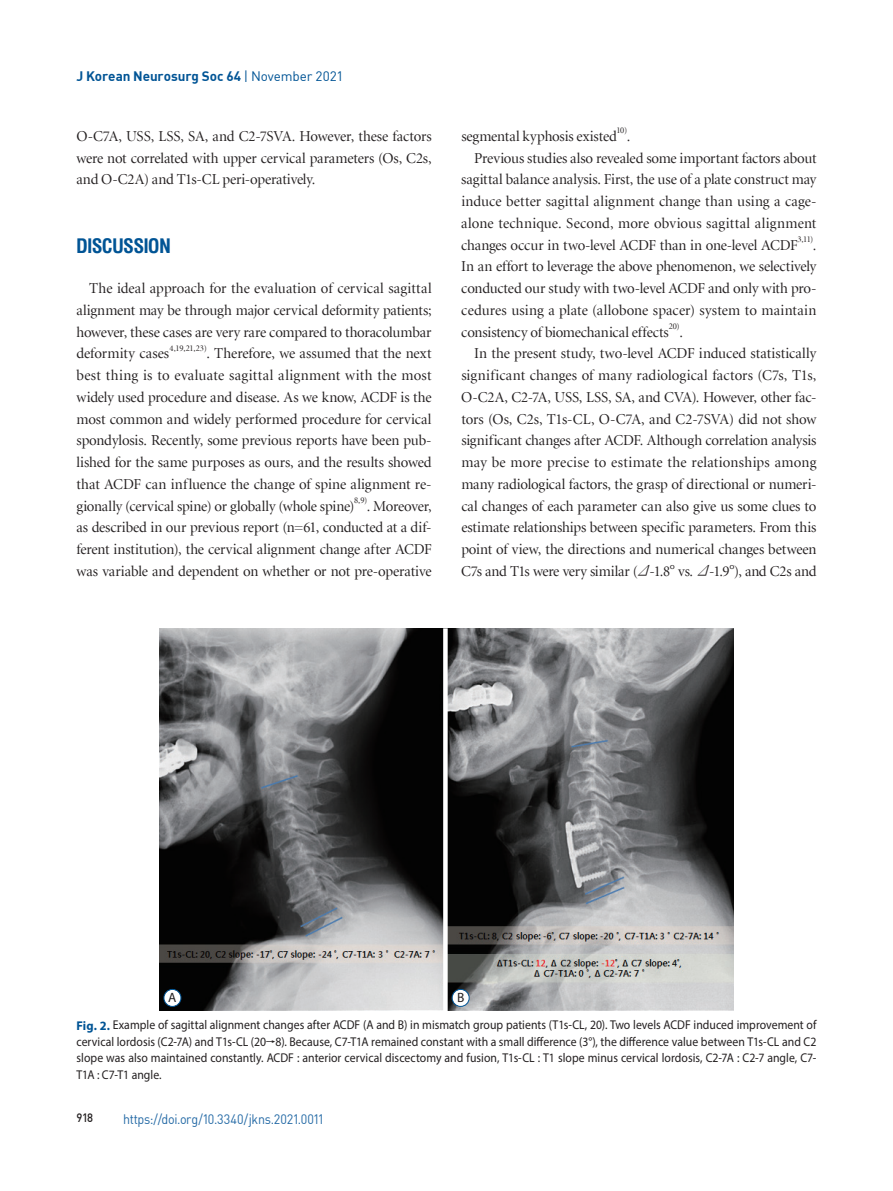
<style>
.page{position:relative;width:893px;height:1191px;background:#fff}
.page>*{position:absolute;margin:0;border:0;box-sizing:border-box;transform-origin:0 0}
.t1{font:700 condensed 19.5px "Helvetica";letter-spacing:-.045em;color:#005495}
.t2{font:15px/21.8px "Minion LT Display";letter-spacing:-.005em;color:#231f20;text-align:justify}
.t3{font:15px "Minion LT Display";letter-spacing:.015em;color:#231f20}
.t4{font:13.5px "DIN";letter-spacing:-.02em;color:#2369a5;scale:.93 1}
.t5{font:700 13.5px "DIN";letter-spacing:-.005em;color:#005495}
.t6{font:13.5px "Myriad Pro";color:#231f20}
.t7{font:12.75px/16.5px "Myriad Pro";color:#231f20;text-align:justify;scale:.92 1}
.t8{font:12px "Dinmed";color:#231f20;scale:.93 1}
.t9{font:8.7px "Minion LT Display";letter-spacing:-.025em;color:#231f20}
.s1{font-weight:400}
.s2{font-family:"Adobe Myungjo Std";font-weight:500}
.s3{font-weight:700;color:#005495}
.s4{font-family:"Ko Pub Dotum";font-weight:300;font-size:11.25px}
</style>
<div class="page">
<img style="left:159px;top:629px;width:574px;height:381px">
<div style="left:443px;top:628px;width:5px;height:383px;background:#fff"></div>
<div style="left:164px;top:989px;width:17px;height:17px;background:#fff;border-radius:50%"></div>
<div style="left:164px;top:989px;width:17px;height:17px;border:1px solid #005495;border-radius:50%"></div>
<div style="left:452px;top:989px;width:17px;height:17px;background:#fff;border-radius:50%"></div>
<div style="left:452px;top:989px;width:17px;height:17px;border:1px solid #005495;border-radius:50%"></div>
<p class="t5" style="left:76px;top:68px;width:269px">J Korean Neurosurg Soc 64 <span class="s1">| November 2021</span></p>
<p class="t2" style="left:76px;top:126px;width:357px">O-C7A, USS, LSS, SA, and C2-7SVA. However, these factors were not correlated with upper cervical parameters (Os, C2s, and O-C2A) and T1s-CL peri-operatively.</p>
<h1 class="t1" style="left:76px;top:233px;width:96px">DISCUSSION</h1>
<p class="t2" style="left:76px;top:278px;width:357px;text-indent:13px">The ideal approach for the evaluation of cervical sagittal alignment may be through major cervical deformity patients; however, these cases are very rare compared to thoracolumbar deformity cases</p>
<p class="t9" style="left:169px;top:344px;width:39px">4,19,21,23)</p>
<p class="t2" style="left:76px;top:343px;width:357px;text-indent:130px">. Therefore, we assumed that the next best thing is to evaluate sagittal alignment with the most widely used procedure and disease. As we know, ACDF is the most common and widely performed procedure for cervical spondylosis. Recently, some previous reports have been pub&shy;lished for the same purposes as ours, and the results showed that ACDF can influence the change of spine alignment re&shy;gionally (cervical spine) or globally (whole spine)</p>
<p class="t9" style="left:354px;top:496px;width:15px">8,9)</p>
<p class="t2" style="left:76px;top:495px;width:357px;text-indent:290px">. Moreover, as described in our previous report (n=61, conducted at a dif&shy;ferent institution), the cervical alignment change after ACDF was variable and dependent on whether or not pre-operative</p>
<p class="t2" style="left:461px;top:126px;width:157px">segmental kyphosis existed</p>
<p class="t9" style="left:616px;top:126px;width:12px">10)</p>
<p class="t2" style="left:627px;top:126px;width:5px">.</p>
<p class="t2" style="left:474px;top:147px;width:344px">Previous studies also revealed some important factors about</p>
<p class="t2" style="left:461px;top:169px;width:357px">sagittal balance analysis. First, the use of a plate construct may</p>
<p class="t2" style="left:461px;top:191px;width:357px">induce better sagittal alignment change than using a cage-</p>
<p class="t2" style="left:461px;top:213px;width:357px">alone technique. Second, more obvious sagittal alignment</p>
<p class="t2" style="left:461px;top:234px;width:338px">changes occur in two-level ACDF than in one-level ACDF</p>
<p class="t9" style="left:797px;top:235px;width:17px">3,11)</p>
<p class="t2" style="left:461px;top:234px;width:357px;text-indent:352px">.<br>In an effort to leverage the above phenomenon, we selectively conducted our study with two-level ACDF and only with pro&shy;cedures using a plate (allobone spacer) system to maintain consistency of biomechanical effects</p>
<p class="t9" style="left:669px;top:322px;width:13px">20)</p>
<p class="t2" style="left:679px;top:321px;width:5px">.</p>
<p class="t2" style="left:474px;top:343px;width:344px">In the present study, two-level ACDF induced statistically</p>
<p class="t2" style="left:461px;top:365px;width:357px">significant changes of many radiological factors (C7s, T1s,</p>
<p class="t2" style="left:461px;top:387px;width:357px">O-C2A, C2-7A, USS, LSS, SA, and CVA). However, other fac-</p>
<p class="t2" style="left:461px;top:408px;width:357px">tors (Os, C2s, T1s-CL, O-C7A, and C2-7SVA) did not show</p>
<p class="t2" style="left:461px;top:430px;width:357px">significant changes after ACDF. Although correlation analysis</p>
<p class="t3" style="left:461px;top:455px;width:357px">may be more precise to estimate the relationships among</p>
<p class="t2" style="left:461px;top:474px;width:357px">many radiological factors, the grasp of directional or numeri-</p>
<p class="t2" style="left:461px;top:495px;width:357px">cal changes of each parameter can also give us some clues to</p>
<p class="t2" style="left:461px;top:517px;width:357px">estimate relationships between specific parameters. From this</p>
<p class="t2" style="left:461px;top:539px;width:357px">point of view, the directions and numerical changes between</p>
<p class="t2" style="left:461px;top:561px;width:357px">C7s and T1s were very similar (<span class="s2">Δ</span>-1.8° vs. <span class="s2">Δ</span>-1.9°), and C2s and</p>
<p class="t6" style="left:168px;top:989px;width:10px">A</p>
<p class="t6" style="left:457px;top:989px;width:9px">B</p>
<p class="t7" style="left:77px;top:1016px;width:806px"><span class="s3">Fig. 2.</span> Example of sagittal alignment changes after ACDF (A and B) in mismatch group patients (T1s-CL, 20). Two levels ACDF induced improvement of cervical lordosis (C2-7A) and T1s-CL (20<span class="s4">→</span>8). Because, C7-T1A remained constant with a small difference (3°), the difference value between T1s-CL and C2 slope was also maintained constantly. ACDF : anterior cervical discectomy and fusion, T1s-CL : T1 slope minus cervical lordosis, C2-7A : C2-7 angle, C7- T1A : C7-T1 angle.</p>
<p class="t8" style="left:77px;top:1109px;width:19px">918</p>
<p class="t4" style="left:123px;top:1110px;width:218px">https://doi.org/10.3340/jkns.2021.0011</p>
</div>
